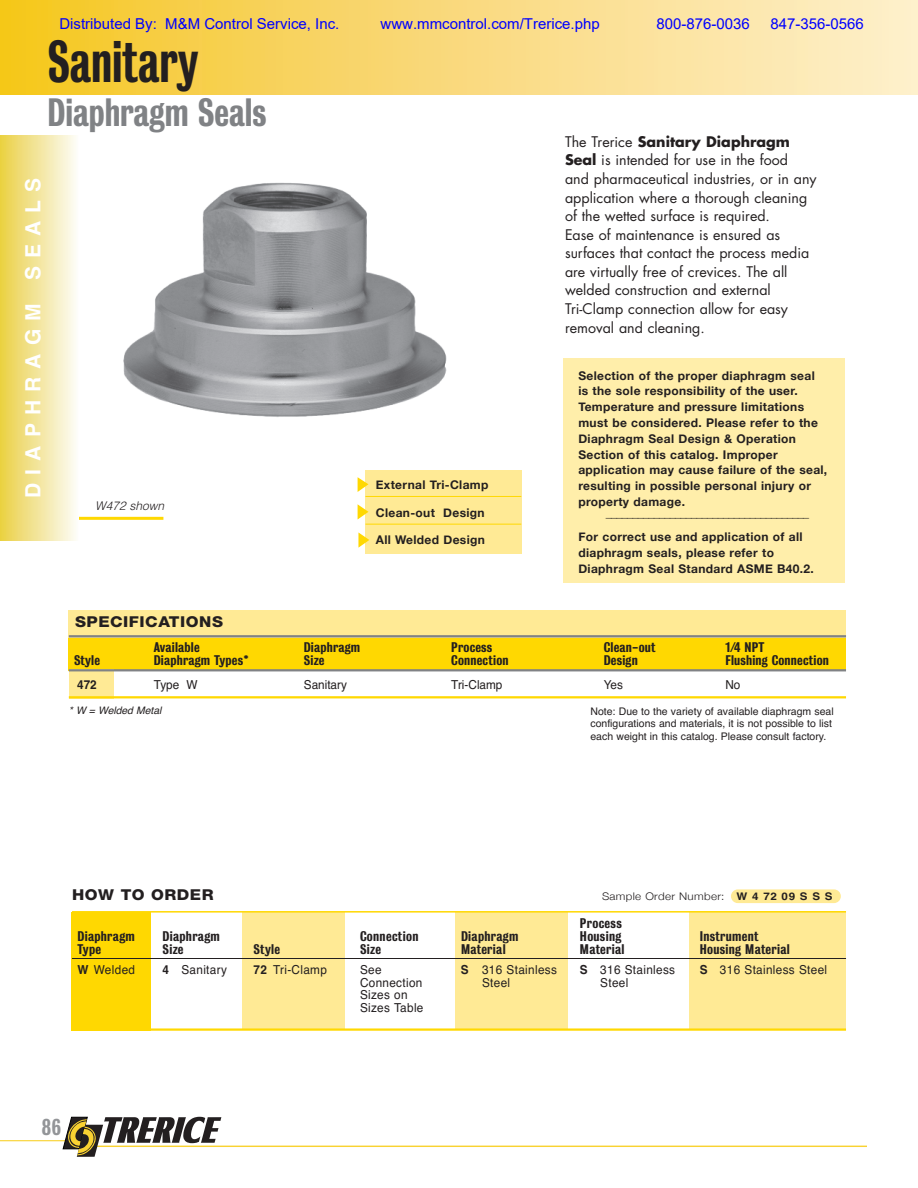
<style>
.page{position:relative;width:918px;height:1188px;background:#fff}
.page>*{position:absolute;margin:0;border:0;box-sizing:border-box;transform-origin:0 0}
.t1{font:54px "Grot Three Five";color:#231f20;scale:.9 1}
.t2{font:36px "Grot Three Five";color:#808285}
.t3{font:700 21px "Helvetica";letter-spacing:.39em;color:#fff}
.t4{font:21px "Grot Three Five";color:#939598}
.t5{font:15px "Arial";color:#00f}
.t6{font:800 15px "Helvetica Neue";letter-spacing:.03em;color:#231f20;scale:1.1 1}
.t7{font:14.25px/18.6px "Futura";color:#231f20}
.t8{font:12.75px "Grot Three Five";letter-spacing:.015em;color:#231f20;scale:1.1 1}
.t9{font:12.3px/12.3px "Helvetica";letter-spacing:.03em;color:#231f20;scale:.95 1}
.t10{font:12.3px "Helvetica";color:#231f20;scale:.95 1}
.t11{font:700 12.3px "Helvetica";color:#231f20;scale:.95 1}
.t12{font:700 12px/15.8px "Helvetica Neue";letter-spacing:.03em;color:#231f20}
.t13{font:italic 300 12px "Helvetica";color:#231f20}
.t14{font:10.5px/12.6px "Helvetica";color:#231f20}
.t15{font:300 10.5px "Helvetica Neue";letter-spacing:.03em;color:#231f20;scale:1.1 1}
.t16{font:italic 10.35px "Helvetica";color:#231f20}
.s1{font-weight:700}
.s2{font-family:"Helvetica";font-weight:700}
</style>
<div class="page">
<div style="left:0;top:0;width:918px;height:94px;background:linear-gradient(to right,#f5c623,#feefd0)"></div>
<div style="left:690px;top:912px;width:156px;height:118px;background:#ffea95"></div>
<div style="left:731px;top:889px;width:110px;height:14px;background:#ffea95;border-radius:7px"></div>
<div style="left:69px;top:637px;width:777px;height:33px;background:#ffd801"></div>
<div style="left:69px;top:669px;width:44px;height:30px;background:#ffea95"></div>
<div style="left:456px;top:912px;width:112px;height:117px;background:#ffea95"></div>
<div style="left:242px;top:912px;width:102px;height:118px;background:#ffea95"></div>
<div style="left:71px;top:912px;width:80px;height:118px;background:#ffd801"></div>
<div style="left:365px;top:470px;width:156px;height:84px;background:#ffea95"></div>
<hr style="left:365px;top:496px;width:156px;height:1px;background:#ffd801">
<hr style="left:365px;top:524px;width:156px;height:1px;background:#ffd801">
<svg style="left:358px;top:477px;width:10px;height:15px"></svg>
<svg style="left:358px;top:504px;width:10px;height:15px"></svg>
<hr style="left:9px;top:517px;width:154px;height:3px;background:#ffd801">
<div style="left:0;top:135px;width:78px;height:406px;background:linear-gradient(to right,#ead045,#fcfcf7)"></div>
<hr style="left:72px;top:911px;width:774px;height:2px;background:#ffd801">
<hr style="left:72px;top:958px;width:774px;height:1px;background:#231f20">
<hr style="left:72px;top:1028px;width:774px;height:3px;background:#ffd801">
<div style="left:69px;top:610px;width:777px;height:27px;background:#ffea95"></div>
<hr style="left:69px;top:635px;width:777px;height:2px;background:#808285">
<hr style="left:69px;top:669px;width:777px;height:2px;background:#808285">
<hr style="left:69px;top:696px;width:777px;height:2px;background:#ffd801">
<svg style="left:358px;top:532px;width:11px;height:16px"></svg>
<img style="left:123px;top:182px;width:324px;height:235px">
<div style="left:563px;top:358px;width:282px;height:224px;background:#fea"></div>
<hr style="left:0;top:1140px;width:69px;height:1px;background:#f9d232">
<svg style="left:63px;top:1117px;width:803px;height:40px"></svg>
<p class="t5" style="left:59px;top:14px;width:282px">Distributed By: M&amp;M Control Service, Inc.</p>
<p class="t5" style="left:381px;top:14px;width:221px">www.mmcontrol.com/Trerice.php</p>
<p class="t5" style="left:656px;top:14px;width:95px">800-876-0036</p>
<p class="t5" style="left:771px;top:14px;width:95px">847-356-0566</p>
<h1 class="t1" style="left:48px;top:31px;width:169px">Sanitary</h1>
<h2 class="t2" style="left:48px;top:92px;width:221px">Diaphragm Seals</h2>
<h3 class="t3" style="left:21px;top:498px;width:322px;rotate:-90deg">DIAPHRAGM SEALS</h3>
<p class="t13" style="left:95px;top:495px;width:71px">W472 shown</p>
<p class="t12" style="left:376px;top:477px;width:114px">External Tri-Clamp</p>
<p class="t12" style="left:376px;top:504px;width:110px">Clean-out Design</p>
<p class="t12" style="left:376px;top:532px;width:111px">All Welded Design</p>
<p class="t7" style="left:565px;top:134px;width:253px">The Trerice <span class="s1">Sanitary Diaphragm Seal</span> is intended for use in the food<br>and pharmaceutical industries, or in any application where a thorough cleaning of the wetted surface is required.<br>Ease of maintenance is ensured as surfaces that contact the process media are virtually free of crevices. The all welded construction and external Tri-Clamp connection allow for easy removal and cleaning.</p>
<p class="t12" style="left:578px;top:367px;width:250px">Selection of the proper diaphragm seal is the sole responsibility of the user.<br>Temperature and pressure limitations must be considered. Please refer to the Diaphragm Seal Design &amp; Operation Section of this catalog. Improper application may cause failure of the seal, resulting in possible personal injury or property damage.</p>
<p class="t12" style="left:578px;top:501px;width:232px;line-height:23.9px;text-indent:27px">______________________________________<br>For correct use and application of all</p>
<p class="t12" style="left:578px;top:545px;width:237px">diaphragm seals, please refer to<br>Diaphragm Seal Standard ASME B40.2.</p>
<p class="t6" style="left:75px;top:617px;width:136px">SPECIFICATIONS</p>
<p class="t8" style="left:154px;top:640px;width:43px">Available</p>
<p class="t8" style="left:304px;top:640px;width:53px">Diaphragm</p>
<p class="t8" style="left:451px;top:640px;width:39px">Process</p>
<p class="t8" style="left:604px;top:640px;width:49px">Clean-out</p>
<p class="t8" style="left:725px;top:640px;width:37px">1/4 NPT</p>
<p class="t8" style="left:74px;top:653px;width:25px">Style</p>
<p class="t8" style="left:154px;top:653px;width:88px">Diaphragm Types*</p>
<p class="t8" style="left:304px;top:653px;width:20px">Size</p>
<p class="t8" style="left:451px;top:653px;width:54px">Connection</p>
<p class="t8" style="left:604px;top:653px;width:32px">Design</p>
<p class="t8" style="left:725px;top:653px;width:96px">Flushing Connection</p>
<p class="t11" style="left:77px;top:677px;width:22px">472</p>
<p class="t9" style="left:154px;top:678px;width:48px">Type W</p>
<p class="t10" style="left:304px;top:677px;width:47px">Sanitary</p>
<p class="t10" style="left:451px;top:677px;width:55px">Tri-Clamp</p>
<p class="t9" style="left:604px;top:678px;width:22px">Yes</p>
<p class="t9" style="left:725px;top:678px;width:17px">No</p>
<p class="t16" style="left:69px;top:704px;width:94px">* W = Welded Metal</p>
<p class="t14" style="left:590px;top:705px;width:245px">Note: Due to the variety of available diaphragm seal configurations and materials, it is not possible to list each weight in this catalog. Please consult factory.</p>
<p class="t6" style="left:72px;top:890px;width:130px">HOW TO ORDER</p>
<p class="t15" style="left:602px;top:890px;width:211px">Sample Order Number: <span class="s2">W 4 72 09 S S S</span></p>
<p class="t8" style="left:580px;top:916px;width:39px">Process</p>
<p class="t8" style="left:77px;top:929px;width:54px">Diaphragm</p>
<p class="t8" style="left:162px;top:929px;width:54px">Diaphragm</p>
<p class="t8" style="left:360px;top:929px;width:55px">Connection</p>
<p class="t8" style="left:461px;top:929px;width:54px">Diaphragm</p>
<p class="t8" style="left:580px;top:929px;width:39px">Housing</p>
<p class="t8" style="left:700px;top:929px;width:55px">Instrument</p>
<p class="t8" style="left:77px;top:942px;width:23px">Type</p>
<p class="t8" style="left:162px;top:942px;width:21px">Size</p>
<p class="t8" style="left:254px;top:942px;width:26px">Style</p>
<p class="t8" style="left:360px;top:942px;width:21px">Size</p>
<p class="t8" style="left:461px;top:942px;width:42px">Material</p>
<p class="t8" style="left:580px;top:942px;width:42px">Material</p>
<p class="t8" style="left:700px;top:942px;width:84px">Housing Material</p>
<p class="t9" style="left:77px;top:964px;width:62px"><span class="s1">W</span> Welded</p>
<p class="t9" style="left:162px;top:964px;width:69px"><span class="s1">4</span> Sanitary</p>
<p class="t9" style="left:254px;top:964px;width:79px"><span class="s1">72</span> Tri-Clamp</p>
<p class="t9" style="left:360px;top:964px;width:24px">See</p>
<p class="t9" style="left:461px;top:964px;width:103px"><span class="s1">S</span> 316 Stainless</p>
<p class="t9" style="left:580px;top:964px;width:102px"><span class="s1">S</span> 316 Stainless</p>
<p class="t9" style="left:700px;top:964px;width:136px"><span class="s1">S</span> 316 Stainless Steel</p>
<p class="t9" style="left:360px;top:976px;width:67px">Connection</p>
<p class="t9" style="left:482px;top:976px;width:31px">Steel</p>
<p class="t9" style="left:600px;top:976px;width:31px">Steel</p>
<p class="t9" style="left:360px;top:989px;width:68px">Sizes on<br>Sizes Table</p>
<h3 class="t4" style="left:42px;top:1116px;width:21px">86</h3>
</div>
